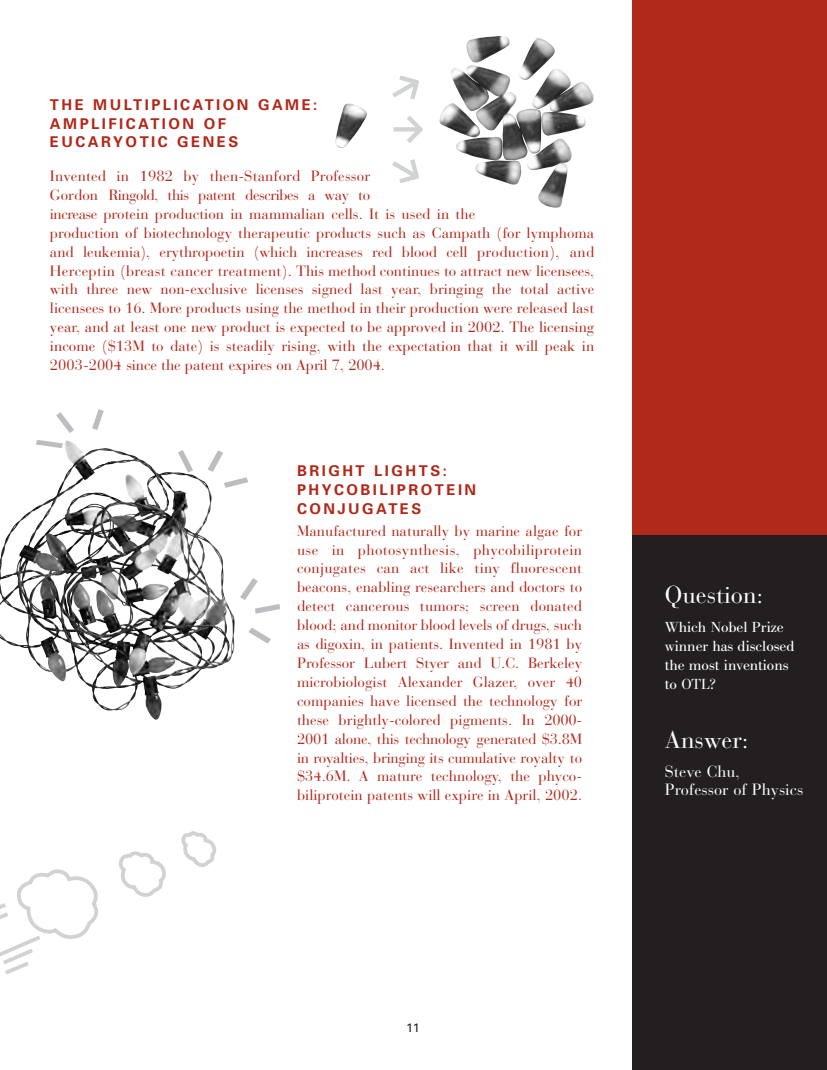
<style>
.page{position:relative;width:827px;height:1070px;background:#fff}
.page>*{position:absolute;margin:0;border:0;box-sizing:border-box;transform-origin:0 0}
.t1{font:24.3px "Bauer Bodoni";color:#fff}
.t2{font:16.2px/18.9px "Bauer Bodoni";color:#fff}
.t3{font:14.85px/18.9px "Bauer Bodoni";color:#b1291a}
.t4{font:700 14.85px/18.9px "Univers";letter-spacing:.165em;color:#b1291a}
.t5{font:14.85px/18.9px "New Bodoni DT";color:#fff}
.t6{font:12.15px "Univers";color:#231f20}
</style>
<div class="page">
<div style="left:632px;top:0;width:194px;height:536px;background:#b1291a"></div>
<div style="left:632px;top:536px;width:194px;height:534px;background:#231f20"></div>
<svg style="left:0;top:831px;width:216px;height:143px"></svg>
<svg style="left:56px;top:412px;width:18px;height:21px"></svg>
<svg style="left:92px;top:409px;width:12px;height:21px"></svg>
<img style="left:0;top:440px;width:234px;height:280px">
<svg style="left:226px;top:570px;width:54px;height:79px"></svg>
<svg style="left:169px;top:442px;width:80px;height:56px"></svg>
<img style="left:335px;top:103px;width:32px;height:45px">
<hr style="left:393px;top:127px;width:27px;height:4px;background:#d1d2d4">
<svg style="left:402px;top:116px;width:20px;height:27px"></svg>
<svg style="left:392px;top:75px;width:27px;height:25px"></svg>
<svg style="left:392px;top:159px;width:27px;height:24px"></svg>
<img style="left:439px;top:36px;width:155px;height:125px">
<p class="t4" style="left:50px;top:96px;width:269px">THE MULTIPLICATION GAME:<br>AMPLIFICATION OF<br>EUCARYOTIC GENES</p>
<p class="t3" style="left:50px;top:168px;width:546px">Invented in 1982 by then-Stanford Professor<br>Gordon Ringold, this patent describes a way to<br>increase protein production in mammalian cells. It is used in the<br>production of biotechnology therapeutic products such as Campath (for lymphoma and leukemia), erythropoetin (which increases red blood cell production), and Herceptin (breast cancer treatment). This method continues to attract new licensees, with three new non-exclusive licenses signed last year, bringing the total active licensees to 16. More products using the method in their production were released last year, and at least one new product is expected to be approved in 2002. The licensing income ($13M to date) is steadily rising, with the expectation that it will peak in 2003-2004 since the patent expires on April 7, 2004.</p>
<p class="t4" style="left:297px;top:462px;width:181px">BRIGHT LIGHTS:<br>PHYCOBILIPROTEIN<br>CONJUGATES</p>
<p class="t3" style="left:297px;top:522px;width:287px;text-align:justify">Manufactured naturally by marine algae for use in photosynthesis, phycobiliprotein conjugates can act like tiny fluorescent beacons, enabling researchers and doctors to detect cancerous tumors; screen donated blood; and monitor blood levels of drugs, such as digoxin, in patients. Invented in 1981 by Professor Lubert Styer and U.C. Berkeley microbiologist Alexander Glazer, over 40 companies have licensed the technology for these brightly-colored pigments. In 2000- 2001 alone, this technology generated $3.8M in royalties, bringing its cumulative royalty to $34.6M. A mature technology, the phyco&shy;biliprotein patents will expire in April, 2002.</p>
<h1 class="t1" style="left:664px;top:585px;width:100px">Question:</h1>
<p class="t5" style="left:664px;top:619px;width:131px">Which Nobel Prize winner has disclosed the most inventions to OTL?</p>
<h1 class="t1" style="left:664px;top:730px;width:85px">Answer:</h1>
<p class="t2" style="left:664px;top:763px;width:140px">Steve Chu,<br>Professor of Physics</p>
<p class="t6" style="left:406px;top:1022px;width:15px">11</p>
</div>
